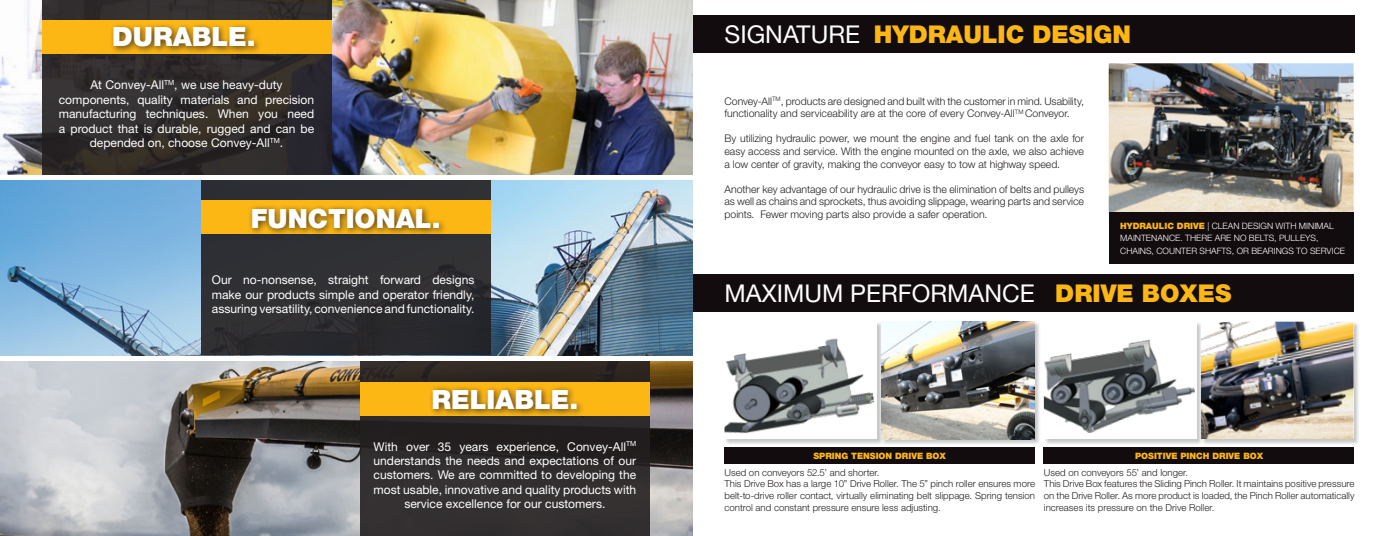
<style>
.page{position:relative;width:1386px;height:536px;background:#fff}
.page>*{position:absolute;margin:0;border:0;box-sizing:border-box;transform-origin:0 0}
.t1{font:900 26.51px "Helvetica Neue LT Std";color:#fff}
.t2{font:24.5px "Helvetica Neue LT Std";color:#fff}
.t3{font:900 24.5px "Helvetica Neue LT Std";color:#fdb714}
.t4{font:12.08px/14.4px "Helvetica Neue LT Pro";color:#fff;text-align:center}
.t5{font:300 10.5px/12.6px "Helvetica Neue LT Std";color:#231f20;text-align:justify}
.t6{font:300 9.62px/11.5px "Helvetica Neue LT Std";color:#231f20}
.t7{font:300 8.75px/12.2px "Helvetica Neue LT Std";color:#fff}
.t8{font:900 8.75px "Helvetica Neue LT Std";color:#fdb714}
.s1{font-weight:400;color:#fff}
.s2{font-weight:900;color:#fdb714}
</style>
<div class="page">
<div style="left:693px;top:15px;width:661px;height:38px;background:#130c0e"></div>
<div style="left:693px;top:274px;width:661px;height:38px;background:#130c0e"></div>
<img style="left:0;top:180px;width:693px;height:175px">
<img style="left:0;top:361px;width:693px;height:175px">
<img style="left:0;top:0;width:693px;height:175px">
<svg style="left:42px;top:0;width:289px;height:175px;fill:#322e2d"></svg>
<div style="left:42px;top:20px;width:289px;height:33px;background:#fdb714"></div>
<div style="left:109px;top:22px;width:153px;height:33px;background:#231f20;opacity:.75"></div>
<div style="left:201px;top:180px;width:289px;height:175px;background:#2f3034"></div>
<div style="left:201px;top:201px;width:289px;height:33px;background:#fdb714"></div>
<div style="left:248px;top:204px;width:199px;height:32px;background:#231f20;opacity:.75"></div>
<svg style="left:360px;top:361px;width:290px;height:175px;fill:#312d2e"></svg>
<div style="left:360px;top:382px;width:290px;height:33px;background:#fdb714"></div>
<div style="left:428px;top:384px;width:157px;height:34px;background:#231f20;opacity:.75"></div>
<div style="left:725px;top:321px;width:159px;height:124px;background:#231f20;opacity:.25"></div>
<div style="left:724px;top:321px;width:153px;height:118px;background:#fff"></div>
<img style="left:724px;top:338px;width:151px;height:96px">
<div style="left:881px;top:321px;width:160px;height:124px;background:#231f20;opacity:.25"></div>
<img style="left:881px;top:321px;width:153px;height:118px">
<div style="left:1044px;top:321px;width:159px;height:124px;background:#231f20;opacity:.25"></div>
<div style="left:1044px;top:321px;width:153px;height:118px;background:#fff"></div>
<img style="left:1044px;top:339px;width:151px;height:94px">
<div style="left:724px;top:447px;width:311px;height:17px;background:#130c0e"></div>
<div style="left:1201px;top:321px;width:159px;height:124px;background:#231f20;opacity:.25"></div>
<img style="left:1201px;top:321px;width:153px;height:118px">
<img style="left:1109px;top:63px;width:245px;height:149px">
<div style="left:1109px;top:212px;width:245px;height:52px;background:#130c0e"></div>
<div style="left:1043px;top:447px;width:311px;height:17px;background:#130c0e"></div>
<h1 class="t1" style="left:112px;top:21px;width:145px">DURABLE.</h1>
<p class="t4" style="left:59px;top:78px;width:257px">At Convey-All<sup>TM</sup>, we use heavy-duty components, quality materials and precision manufacturing techniques. When you need a product that is durable, rugged and can be depended on, choose Convey-All<sup>TM</sup>.</p>
<h1 class="t1" style="left:251px;top:202px;width:191px">FUNCTIONAL.</h1>
<p class="t4" style="left:212px;top:272px;width:264px;text-align:justify">Our no-nonsense, straight forward designs make our products simple and operator friendly, assuring versatility, convenience and functionality.</p>
<h1 class="t1" style="left:431px;top:383px;width:148px">RELIABLE.</h1>
<p class="t4" style="left:374px;top:438px;width:264px">With over 35 years experience, Convey-All<sup>TM </sup>understands the needs and expectations of our customers. We are committed to developing the most usable, innovative and quality products with service excellence for our customers.</p>
<h2 class="t3" style="left:724px;top:20px;width:408px"><span class="s1">SIGNATURE</span> HYDRAULIC DESIGN</h2>
<p class="t5" style="left:724px;top:94px;width:361px">Convey-All<sup>TM</sup>, products are designed and built with the customer in mind. Usability, functionality and serviceability are at the core of every Convey-All<sup>TM</sup> Conveyor.</p>
<p class="t5" style="left:725px;top:132px;width:361px">By utilizing hydraulic power, we mount the engine and fuel tank on the axle for easy access and service. With the engine mounted on the axle, we also achieve a low center of gravity, making the conveyor easy to tow at highway speed.</p>
<p class="t5" style="left:725px;top:182px;width:361px">Another key advantage of our hydraulic drive is the elimination of belts and pulleys as well as chains and sprockets, thus avoiding slippage, wearing parts and service points. Fewer moving parts also provide a safer operation.</p>
<p class="t7" style="left:1120px;top:220px;width:226px"><span class="s2">HYDRAULIC DRIVE</span> | CLEAN DESIGN WITH MINIMAL<br>MAINTENANCE. THERE ARE NO BELTS, PULLEYS,<br>CHAINS, COUNTER SHAFTS, OR BEARINGS TO SERVICE</p>
<h2 class="t2" style="left:724px;top:278px;width:508px">MAXIMUM PERFORMANCE <span class="s2">DRIVE BOXES</span></h2>
<p class="t8" style="left:813px;top:450px;width:134px">SPRING TENSION DRIVE BOX</p>
<p class="t6" style="left:724px;top:466px;width:312px">Used on conveyors 52.5’ and shorter.<br>This Drive Box has a large 10” Drive Roller. The 5” pinch roller ensures more belt-to-drive roller contact, virtually eliminating belt slippage. Spring tension control and constant pressure ensure less adjusting.</p>
<p class="t8" style="left:1135px;top:450px;width:130px">POSITIVE PINCH DRIVE BOX</p>
<p class="t6" style="left:1044px;top:466px;width:312px">Used on conveyors 55’ and longer.<br>This Drive Box features the Sliding Pinch Roller. It maintains positive pressure on the Drive Roller. As more product is loaded, the Pinch Roller automatically increases its pressure on the Drive Roller.</p>
</div>
